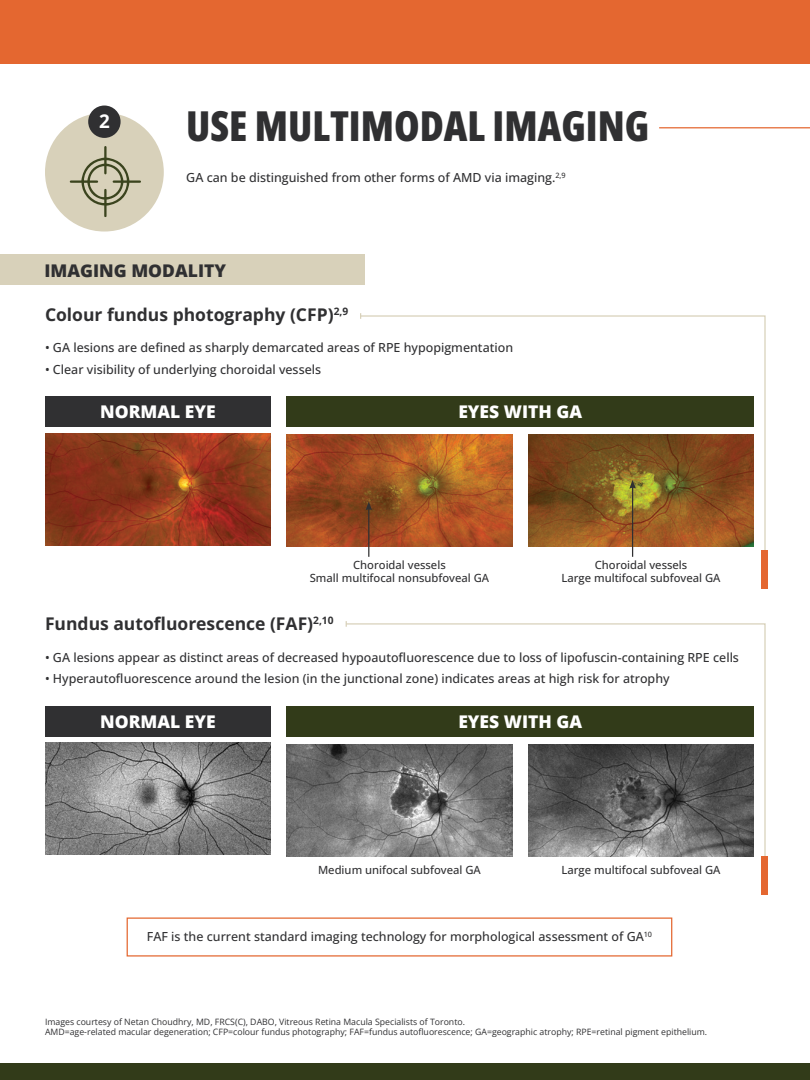
<style>
.page{position:relative;width:810px;height:1080px;background:#fff}
.page>*{position:absolute;margin:0;border:0;box-sizing:border-box;transform-origin:0 0}
.t1{font:800 41.25px "Open Sans Condensed";color:#303032}
.t2{font:700 18.75px "Open Sans";color:#fff}
.t3{font:700 17.5px "Open Sans";color:#303032}
.t4{font:800 17.5px "Open Sans";color:#fff}
.t5{font:800 17.5px "Open Sans";color:#303032}
.t6{font:500 12.5px "Open Sans";color:#303032}
.t7{font:500 11.25px/13.5px "Open Sans";color:#303032;text-align:center}
.t8{font:8.75px/10.5px "Open Sans";color:#303032}
</style>
<div class="page">
<svg style="left:659px;top:127px;width:151px;height:2px"></svg>
<div style="left:45px;top:113px;width:119px;height:119px;background:#d8d1ba;border-radius:50%"></div>
<svg style="left:70px;top:146px;width:71px;height:71px"></svg>
<div style="left:88px;top:106px;width:33px;height:32px;background:#303032;border-radius:50%"></div>
<div style="left:0;top:254px;width:365px;height:31px;background:#d8d1ba"></div>
<svg style="left:359px;top:315px;width:407px;height:270px"></svg>
<div style="left:45px;top:397px;width:226px;height:30px;background:#303032"></div>
<div style="left:287px;top:397px;width:467px;height:30px;background:#323b19"></div>
<img style="left:45px;top:433px;width:226px;height:113px">
<img style="left:287px;top:435px;width:225px;height:112px">
<img style="left:528px;top:435px;width:226px;height:112px">
<hr style="left:368px;top:508px;width:1px;height:49px;background:#303032">
<svg style="left:366px;top:501px;width:6px;height:9px"></svg>
<hr style="left:632px;top:487px;width:1px;height:70px;background:#303032">
<svg style="left:629px;top:480px;width:7px;height:9px"></svg>
<svg style="left:345px;top:623px;width:421px;height:253px"></svg>
<div style="left:127px;top:917px;width:545px;height:40px;border:1px solid #e46730"></div>
<div style="left:45px;top:706px;width:226px;height:31px;background:#303032"></div>
<div style="left:287px;top:706px;width:467px;height:31px;background:#323b19"></div>
<img style="left:45px;top:743px;width:226px;height:112px">
<img style="left:287px;top:744px;width:225px;height:112px">
<img style="left:528px;top:744px;width:226px;height:112px">
<div style="left:762px;top:550px;width:6px;height:39px;background:#e46730"></div>
<div style="left:762px;top:856px;width:6px;height:39px;background:#e46730"></div>
<div style="left:0;top:0;width:810px;height:64px;background:#e46730"></div>
<div style="left:0;top:1064px;width:810px;height:16px;background:#323b19"></div>
<h2 class="t2" style="left:99px;top:108px;width:12px">2</h2>
<h1 class="t1" style="left:186px;top:95px;width:464px">USE MULTIMODAL IMAGING</h1>
<p class="t6" style="left:186px;top:169px;width:381px">GA can be distinguished from other forms of AMD via imaging.<sup>2,9</sup></p>
<h3 class="t5" style="left:45px;top:257px;width:183px">IMAGING MODALITY</h3>
<h3 class="t3" style="left:45px;top:303px;width:305px">Colour fundus photography (CFP)<sup>2,9</sup></h3>
<p class="t6" style="left:45px;top:339px;width:470px">• GA lesions are defined as sharply demarcated areas of RPE hypopigmentation</p>
<p class="t6" style="left:45px;top:361px;width:278px">• Clear visibility of underlying choroidal vessels</p>
<h3 class="t4" style="left:100px;top:399px;width:117px">NORMAL EYE</h3>
<h3 class="t4" style="left:458px;top:399px;width:125px">EYES WITH GA</h3>
<p class="t7" style="left:310px;top:558px;width:181px">Choroidal vessels<br>Small multifocal nonsubfoveal GA</p>
<p class="t7" style="left:561px;top:558px;width:161px">Choroidal vessels<br>Large multifocal subfoveal GA</p>
<h3 class="t3" style="left:45px;top:612px;width:290px">Fundus autofluorescence (FAF)<sup>2,10</sup></h3>
<p class="t6" style="left:45px;top:648px;width:696px">• GA lesions appear as distinct areas of decreased hypoautofluorescence due to loss of lipofuscin-containing RPE cells</p>
<p class="t6" style="left:45px;top:670px;width:626px">• Hyperautofluorescence around the lesion (in the junctional zone) indicates areas at high risk for atrophy</p>
<h3 class="t4" style="left:100px;top:708px;width:117px">NORMAL EYE</h3>
<h3 class="t4" style="left:458px;top:708px;width:125px">EYES WITH GA</h3>
<p class="t7" style="left:318px;top:863px;width:164px">Medium unifocal subfoveal GA</p>
<p class="t7" style="left:562px;top:863px;width:161px">Large multifocal subfoveal GA</p>
<p class="t6" style="left:147px;top:928px;width:507px">FAF is the current standard imaging technology for morphological assessment of GA<sup>10</sup></p>
<p class="t8" style="left:45px;top:1016px;width:664px">Images courtesy of Netan Choudhry, MD, FRCS(C), DABO, Vitreous Retina Macula Specialists of Toronto.<br>AMD=age-related macular degeneration; CFP=colour fundus photography; FAF=fundus autofluorescence; GA=geographic atrophy; RPE=retinal pigment epithelium.</p>
</div>
